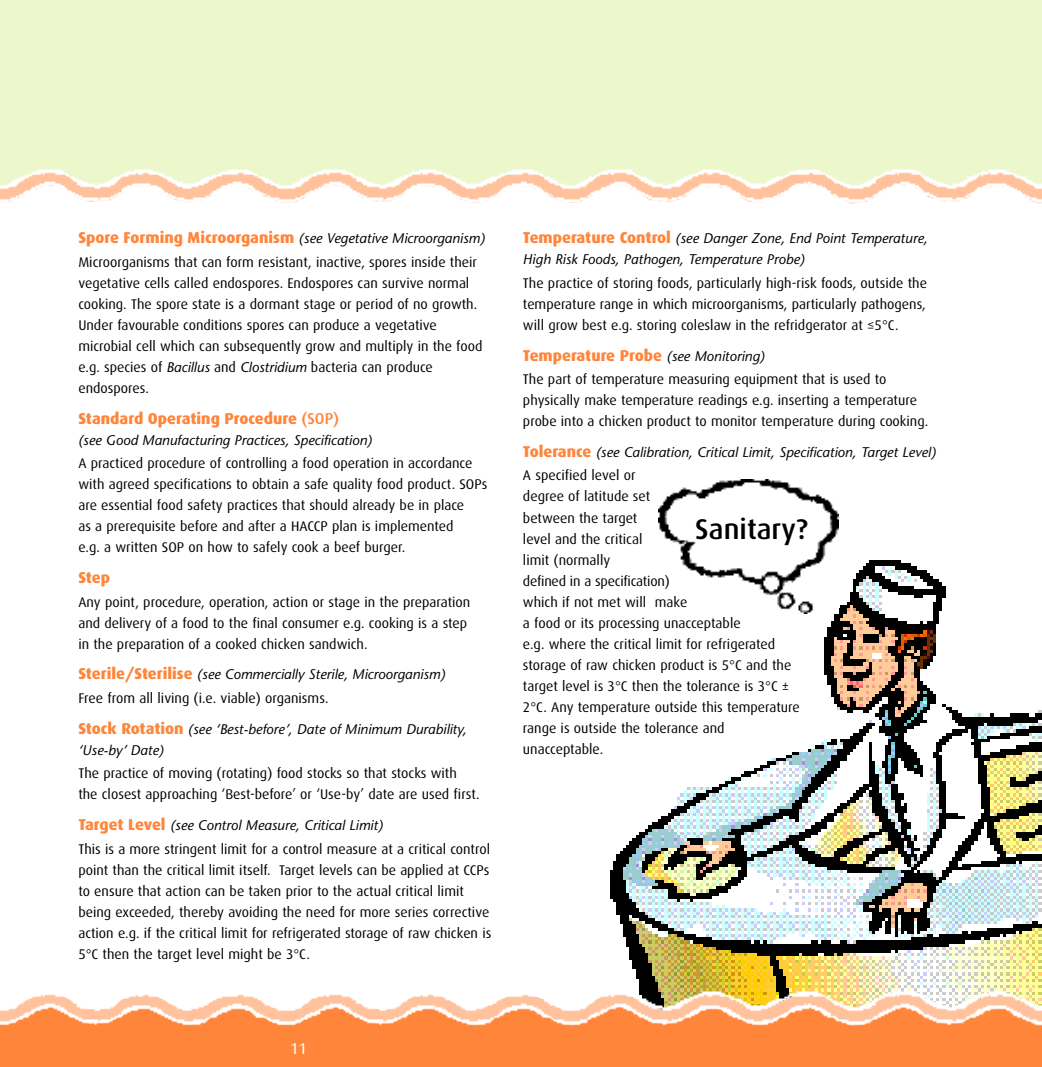
<style>
.page{position:relative;width:1042px;height:1067px;background:#fff}
.page>*{position:absolute;margin:0;border:0;box-sizing:border-box;transform-origin:0 0}
.t1{font:500 28.53px "Dax";color:#000}
.t2{font:800 15.75px "Dax";color:#ff853a}
.t3{font:15.75px "Dax";color:#fff}
.t4{font:14px/21px "Dax";color:#000}
.t5{font:italic 14px/21px "Stone Sans";color:#000}
.s1{font-family:"Dax";font-weight:800;font-style:normal;font-size:15.75px;color:#ff853a}
.s2{font-family:"Stone Sans";font-style:italic}
.s3{font-weight:500}
.s4{font-family:"Stone Sans";font-weight:400;font-style:italic;font-size:14px;color:#000}
</style>
<div class="page">
<img style="left:611px;top:560px;width:431px;height:428px">
<img style="left:659px;top:479px;width:180px;height:134px">
<div style="left:0;top:1029px;width:1042px;height:38px;background:#ff853a"></div>
<div style="left:0;top:0;width:1042px;height:166px;background:#ecf7cb"></div>
<img style="left:0;top:166px;width:1042px;height:38px">
<img style="left:0;top:988px;width:1042px;height:41px">
<p class="t5" style="left:78px;top:229px;width:408px"><span class="s1">Spore Forming Microorganism</span> (see Vegetative Microorganism)</p>
<p class="t4" style="left:78px;top:252px;width:406px">Microorganisms that can form resistant, inactive, spores inside their vegetative cells called endospores. Endospores can survive normal cooking. The spore state is a dormant stage or period of no growth.<br>Under favourable conditions spores can produce a vegetative microbial cell which can subsequently grow and multiply in the food e.g. species of <span class="s2">Bacillus</span> and <span class="s2">Clostridium</span> bacteria can produce endospores.</p>
<p class="t2" style="left:78px;top:411px;width:262px">Standard Operating Procedure <span class="s3">(SOP)</span></p>
<p class="t5" style="left:78px;top:430px;width:295px">(see Good Manufacturing Practices, Specification)</p>
<p class="t4" style="left:78px;top:453px;width:410px">A practiced procedure of controlling a food operation in accordance with agreed specifications to obtain a safe quality food product. SOPs are essential food safety practices that should already be in place<br>as a prerequisite before and after a HACCP plan is implemented<br>e.g. a written SOP on how to safely cook a beef burger.</p>
<p class="t2" style="left:78px;top:570px;width:33px">Step</p>
<p class="t4" style="left:78px;top:592px;width:393px">Any point, procedure, operation, action or stage in the preparation and delivery of a food to the final consumer e.g. cooking is a step in the preparation of a cooked chicken sandwich.</p>
<p class="t5" style="left:78px;top:665px;width:368px"><span class="s1">Sterile/Sterilise</span> (see Commercially Sterile, Microorganism)</p>
<p class="t4" style="left:78px;top:688px;width:252px">Free from all living (i.e. viable) organisms.</p>
<p class="t5" style="left:78px;top:720px;width:390px"><span class="s1">Stock Rotation</span> (see ‘Best-before’, Date of Minimum Durability, ‘Use-by’ Date)</p>
<p class="t4" style="left:78px;top:764px;width:403px">The practice of moving (rotating) food stocks so that stocks with<br>the closest approaching ‘Best-before’ or ‘Use-by’ date are used first.</p>
<p class="t5" style="left:78px;top:816px;width:306px"><span class="s1">Target Level</span> (see Control Measure, Critical Limit)</p>
<p class="t4" style="left:78px;top:839px;width:414px">This is a more stringent limit for a control measure at a critical control point than the critical limit itself. Target levels can be applied at CCPs to ensure that action can be taken prior to the actual critical limit being exceeded, thereby avoiding the need for more series corrective action e.g. if the critical limit for refrigerated storage of raw chicken is 5°C then the target level might be 3°C.</p>
<p class="t5" style="left:523px;top:229px;width:406px"><span class="s1">Temperature Control</span> (see Danger Zone, End Point Temperature,<br>High Risk Foods, Pathogen, Temperature Probe)</p>
<p class="t4" style="left:523px;top:273px;width:405px;text-align:justify">The practice of storing foods, particularly high-risk foods, outside the temperature range in which microorganisms, particularly pathogens, will grow best e.g. storing coleslaw in the refridgerator at ≤5°C.</p>
<p class="t2" style="left:523px;top:348px;width:243px">Temperature Probe <span class="s4">(see Monitoring)</span></p>
<p class="t4" style="left:523px;top:369px;width:407px">The part of temperature measuring equipment that is used to physically make temperature readings e.g. inserting a temperature probe into a chicken product to monitor temperature during cooking.</p>
<p class="t5" style="left:523px;top:443px;width:414px"><span class="s1">Tolerance</span> (see Calibration, Critical Limit, Specification, Target Level)</p>
<p class="t4" style="left:523px;top:466px;width:278px">A specified level or<br>degree of latitude set<br>between the target<br>level and the critical<br>limit (normally<br>defined in a specification)<br>which if not met will make<br>a food or its processing unacceptable<br>e.g. where the critical limit for refrigerated storage of raw chicken product is 5°C and the target level is 3°C then the tolerance is 3°C ±<br>2°C. Any temperature outside this temperature range is outside the tolerance and unacceptable.</p>
<h1 class="t1" style="left:695px;top:517px;width:114px">Sanitary?</h1>
<p class="t3" style="left:290px;top:1042px;width:18px">11</p>
</div>
